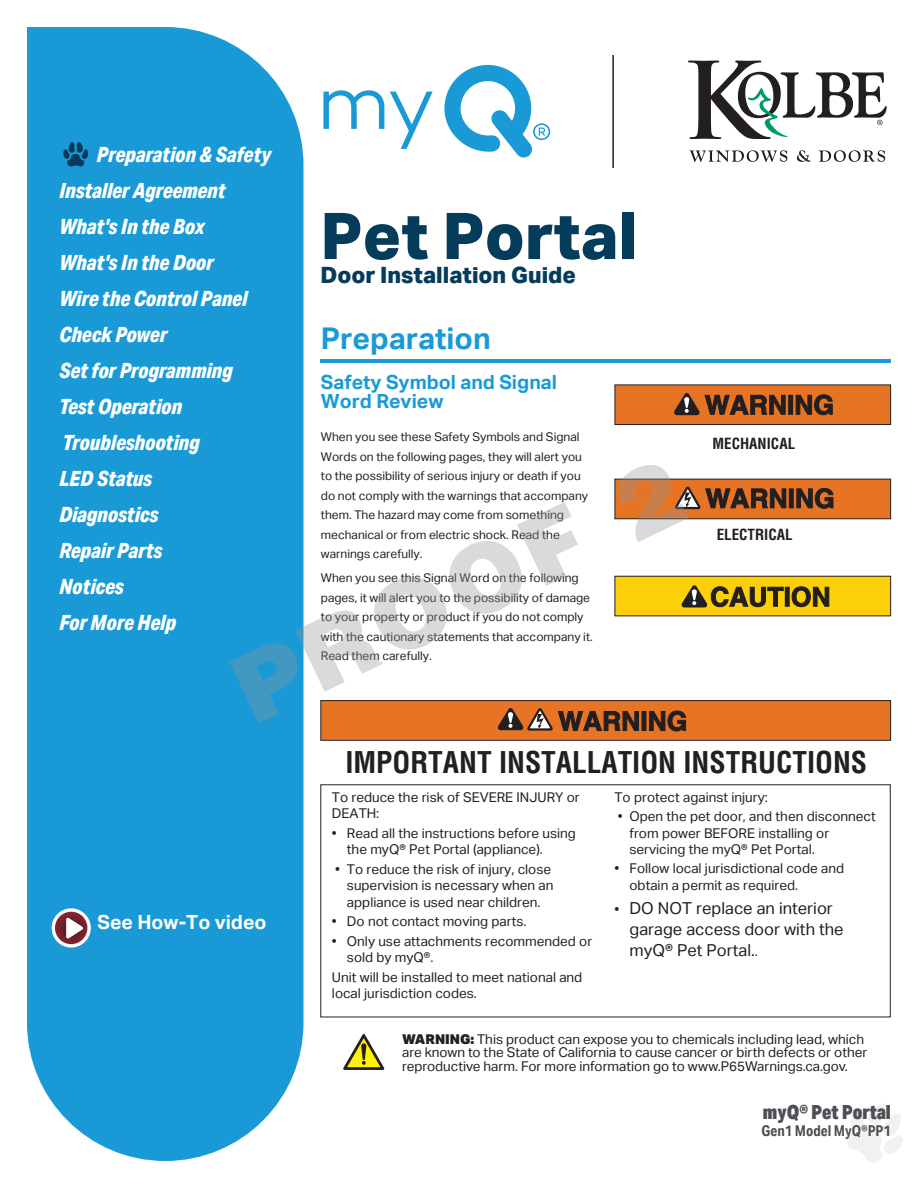
<style>
.page{position:relative;width:918px;height:1188px;background:#fff}
.page>*{position:absolute;margin:0;border:0;box-sizing:border-box;transform-origin:0 0}
.t1{font:800 64.5px "Aktiv Grotesk";color:#053b5b}
.t2{font:700 30px "Aktiv Grotesk";color:#199ad7}
.t3{font:700 condensed 29.25px "Helvetica LT Std";color:#231f20}
.t4{font:800 22.5px "Aktiv Grotesk";color:#053b5b}
.t5{font:italic 800 21px/36px "Aktiv Grotesk Cd";color:#fff}
.t6{font:700 19.5px/19.5px "Aktiv Grotesk";color:#199ad7}
.t7{font:700 19.5px "Aktiv Grotesk";color:#fff}
.t8{font:900 19.5px "Aktiv Grotesk Cd";color:#4d4f54}
.t9{font:16.5px/21px "Aktiv Grotesk";color:#231f20}
.t10{font:700 condensed 15px "Helvetica LT Std";color:#231f20}
.t11{font:700 15px "Aktiv Grotesk Cd";color:#4d4f54}
.t12{font:13.5px/16.5px "Aktiv Grotesk";color:#231f20}
.t13{font:12px/19.5px "Aktiv Grotesk";color:#231f20}
.s1{font-size:13.5px}
.s2{font-weight:900}
</style>
<div class="page">
<div style="left:27px;top:27px;width:276px;height:1134px;background:#199ad7"></div>
<svg style="left:847px;top:1104px;width:56px;height:59px"></svg>
<svg style="left:63px;top:142px;width:25px;height:25px"></svg>
<svg style="left:323px;top:90px;width:61px;height:39px"></svg>
<svg style="left:390px;top:92px;width:43px;height:57px"></svg>
<svg style="left:444px;top:64px;width:106px;height:94px"></svg>
<hr style="left:612px;top:56px;width:2px;height:112px;background:#231f20">
<svg style="left:690px;top:150px;width:97px;height:12px"></svg>
<svg style="left:797px;top:150px;width:14px;height:12px"></svg>
<svg style="left:819px;top:150px;width:66px;height:12px"></svg>
<svg style="left:688px;top:61px;width:199px;height:78px"></svg>
<svg style="left:53px;top:910px;width:36px;height:36px"></svg>
<div style="left:52px;top:908px;width:39px;height:40px;border:3px solid #fff;border-radius:50%"></div>
<svg style="left:66px;top:917px;width:17px;height:22px"></svg>
<div style="left:615px;top:576px;width:276px;height:40px;background:#fbd009"></div>
<div style="left:615px;top:576px;width:276px;height:40px;border:1px solid #231f20"></div>
<div style="left:615px;top:385px;width:276px;height:40px;background:#e67424"></div>
<hr style="left:789px;top:395px;width:4px;height:19px;background:#231f20">
<div style="left:788px;top:395px;width:5px;height:20px;border:1px solid #231f20"></div>
<svg style="left:795px;top:395px;width:38px;height:21px"></svg>
<svg style="left:674px;top:393px;width:112px;height:23px"></svg>
<div style="left:615px;top:385px;width:276px;height:40px;border:1px solid #231f20"></div>
<div style="left:615px;top:479px;width:276px;height:40px;background:#e67424"></div>
<div style="left:615px;top:479px;width:276px;height:40px;border:1px solid #231f20"></div>
<hr style="left:321px;top:359px;width:570px;height:4px;background:#199ad7">
<svg style="left:343px;top:1034px;width:41px;height:36px"></svg>
<div style="left:321px;top:701px;width:570px;height:39px;background:#e67424"></div>
<div style="left:320px;top:700px;width:571px;height:41px;border:1px solid #231f20"></div>
<svg style="left:230px;top:465px;width:604px;height:270px"></svg>
<h3 class="t5" style="left:59px;top:136px;width:213px;text-indent:38px">Preparation &amp; Safety<br>Installer Agreement<br>What's In the Box<br>What's In the Door<br>Wire the Control Panel<br>Check Power<br>Set for Programming<br>Test Operation<br>Troubleshooting<br>LED Status<br>Diagnostics<br>Repair Parts<br>Notices<br>For More Help</h3>
<h3 class="t7" style="left:98px;top:908px;width:171px">See How-To video</h3>
<h1 class="t1" style="left:320px;top:192px;width:318px">Pet Portal</h1>
<h3 class="t4" style="left:320px;top:260px;width:257px">Door Installation Guide</h3>
<h2 class="t2" style="left:321px;top:318px;width:171px">Preparation</h2>
<h3 class="t6" style="left:321px;top:372px;width:238px">Safety Symbol and Signal<br>Word Review</h3>
<p class="t13" style="left:321px;top:427px;width:269px">When you see these Safety Symbols and Signal Words on the following pages, they will alert you to the possibility of serious injury or death if you do not comply with the warnings that accompany them. The hazard may come from something mechanical or from electric shock. Read the warnings carefully.</p>
<p class="t13" style="left:321px;top:568px;width:273px">When you see this Signal Word on the following pages, it will alert you to the possibility of damage to your property or product if you do not comply with the cautionary statements that accompany it.<br>Read them carefully.</p>
<p class="t10" style="left:713px;top:437px;width:84px">MECHANICAL</p>
<p class="t10" style="left:717px;top:529px;width:77px">ELECTRICAL</p>
<h3 class="t3" style="left:345px;top:751px;width:523px">IMPORTANT INSTALLATION INSTRUCTIONS</h3>
<p class="t12" style="left:332px;top:788px;width:249px">To reduce the risk of SEVERE INJURY or<br>DEATH:</p>
<p class="t12" style="left:347px;top:824px;width:231px;text-indent:-15px">• Read all the instructions before using the myQ® Pet Portal (appliance).</p>
<p class="t12" style="left:347px;top:860px;width:208px;text-indent:-12px">• To reduce the risk of injury, close supervision is necessary when an appliance is used near children.</p>
<p class="t12" style="left:332px;top:912px;width:196px">• Do not contact moving parts.</p>
<p class="t12" style="left:347px;top:932px;width:247px;text-indent:-15px">• Only use attachments recommended or sold by myQ®.</p>
<p class="t12" style="left:332px;top:968px;width:252px">Unit will be installed to meet national and local jurisdiction codes.</p>
<p class="t12" style="left:615px;top:788px;width:155px">To protect against injury:</p>
<p class="t12" style="left:630px;top:807px;width:248px;text-indent:-12px">• Open the pet door, and then disconnect from power BEFORE installing or servicing the myQ® Pet Portal.</p>
<p class="t12" style="left:630px;top:860px;width:216px;text-indent:-15px">• Follow local jurisdictional code and obtain a permit as required.</p>
<p class="t9" style="left:630px;top:897px;width:216px;text-indent:-15px"><span class="s1">•</span> DO NOT replace an interior garage access door with the myQ® Pet Portal.<span class="s1">.</span></p>
<p class="t12" style="left:402px;top:1031px;width:467px;line-height:13.5px"><span class="s2">WARNING:</span> This product can expose you to chemicals including lead, which are known to the State of California to cause cancer or birth defects or other reproductive harm. For more information go to www.P65Warnings.ca.gov.</p>
<h3 class="t8" style="left:763px;top:1099px;width:130px">myQ® Pet Portal</h3>
<p class="t11" style="left:762px;top:1120px;width:131px">Gen1 Model MyQ®PP1</p>
</div>
